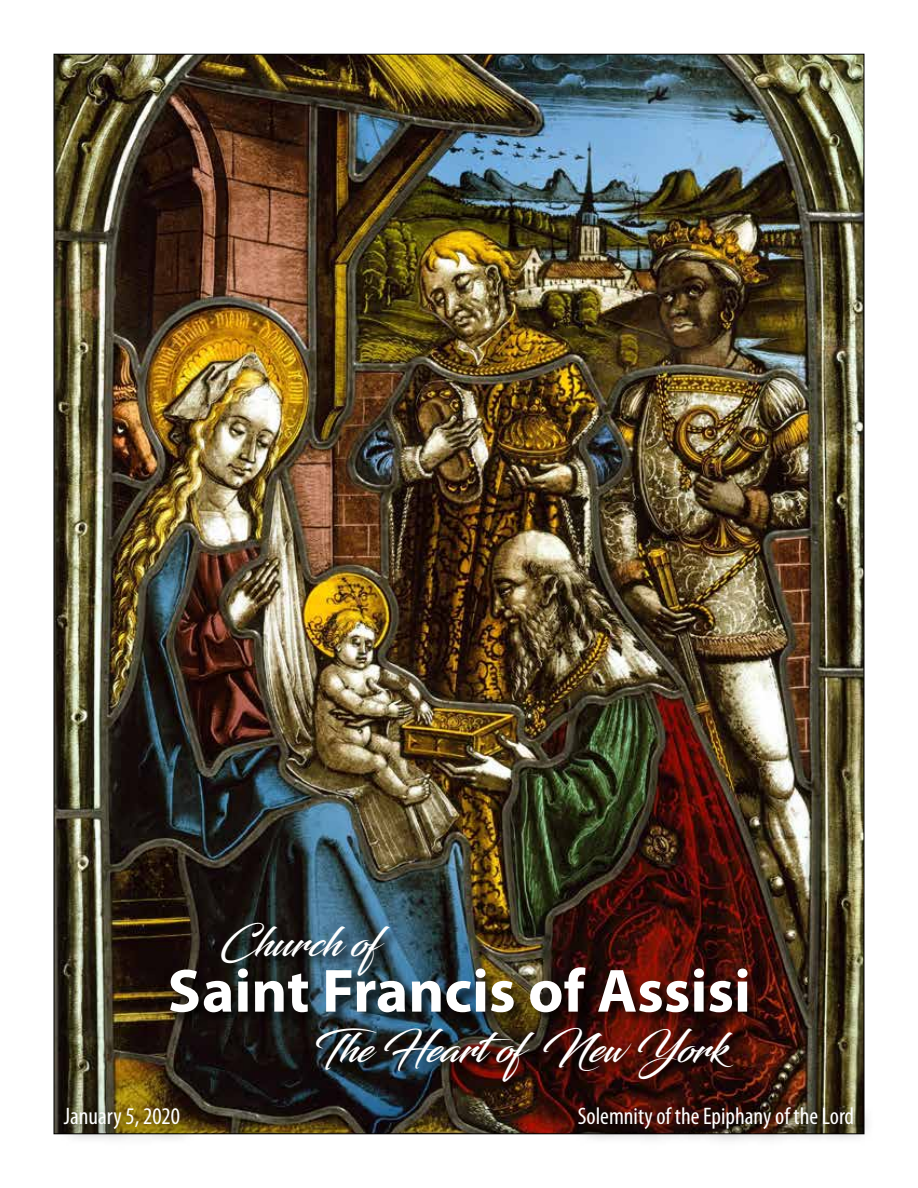
<style>
.page{position:relative;width:918px;height:1188px;background:#fff}
.page>*{position:absolute;margin:0;border:0;box-sizing:border-box;transform-origin:0 0}
.t1{font:700 61.5px "Myriad Pro";color:#fff}
.t2{font:40.5px "Blacksword";color:#fff}
.t3{font:condensed 24px "Myriad Pro";color:#fff}
</style>
<div class="page">
<img style="left:56px;top:56px;width:806px;height:1076px">
<div style="left:58px;top:1100px;width:817px;height:49px;background:#000;opacity:.75"></div>
<div style="left:169px;top:921px;width:593px;height:175px;background:#000;opacity:.75"></div>
<h2 class="t2" style="left:220px;top:918px;width:182px">Church of</h2>
<h1 class="t1" style="left:168px;top:951px;width:585px">Saint Francis of Assisi</h1>
<h2 class="t2" style="left:314px;top:1024px;width:414px">The HeartofNew York</h2>
<p class="t3" style="left:64px;top:1101px;width:118px">January 5, 2020</p>
<p class="t3" style="left:578px;top:1101px;width:278px">Solemnity of the Epiphany of the Lord</p>
</div>
